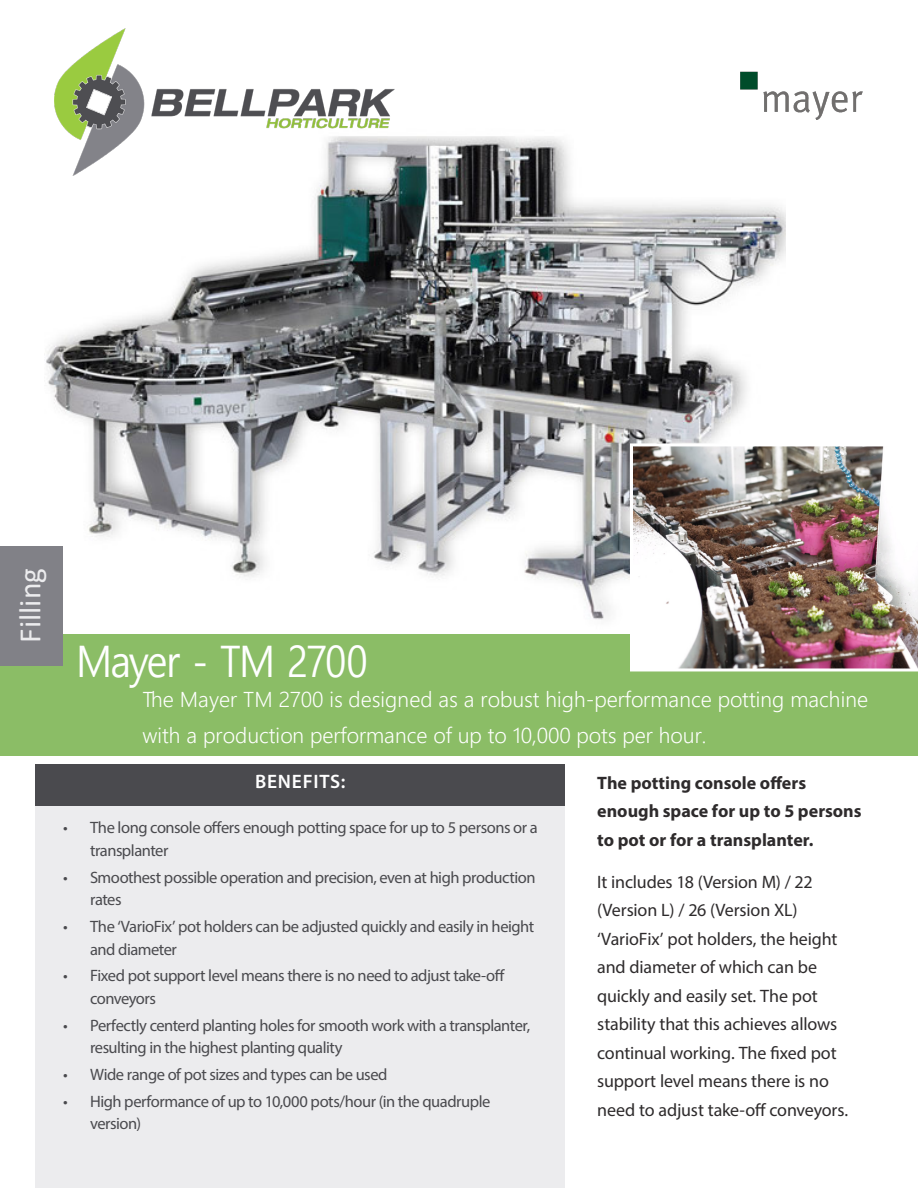
<style>
.page{position:relative;width:918px;height:1188px;background:#fff}
.page>*{position:absolute;margin:0;border:0;box-sizing:border-box;transform-origin:0 0}
.t1{font:43.5px "Malgun Gothic";letter-spacing:-.04em;color:#fff;scale:.9 1}
.Paragraph_Style_1{font:31.5px "Calibri";color:#ececee}
.t2{font:300 21px/36px "Malgun Gothic";color:#fff}
.t3{font:600 19.5px "Myriad Pro";letter-spacing:.04em;color:#fff}
.t4{font:18px/28.5px "Myriad Pro";letter-spacing:-.01em;color:#2e2b2c}
.t5{font:700 18px/28.5px "Myriad Pro";color:#2e2b2c}
.t6{font:16.5px/22.5px "Myriad Pro";letter-spacing:-.03em;color:#4a4a4e}
</style>
<div class="page">
<img style="left:46px;top:136px;width:739px;height:484px">
<div style="left:0;top:634px;width:918px;height:122px;background:#8bbd66"></div>
<div style="left:0;top:546px;width:63px;height:120px;background:#818187"></div>
<div style="left:36px;top:792px;width:529px;height:396px;background:#ececee"></div>
<div style="left:36px;top:765px;width:529px;height:41px;background:#4a4a4e"></div>
<img style="left:54px;top:28px;width:341px;height:147px">
<img style="left:738px;top:71px;width:125px;height:73px">
<img style="left:630px;top:443px;width:288px;height:228px">
<p class="Paragraph_Style_1" style="left:8px;top:643px;width:76px;rotate:-90deg">Filling</p>
<p class="t1" style="left:76px;top:636px;width:326px">Mayer - TM 2700</p>
<p class="t2" style="left:143px;top:682px;width:727px">The Mayer TM 2700 is designed as a robust high-performance potting machine with a production performance of up to 10,000 pots per hour.</p>
<p class="t3" style="left:255px;top:769px;width:92px">BENEFITS:</p>
<p class="t6" style="left:90px;top:816px;width:449px;text-indent:-27px">• The long console offers enough potting space for up to 5 persons or a transplanter</p>
<p class="t6" style="left:90px;top:866px;width:447px;text-indent:-27px">• Smoothest possible operation and precision, even at high production rates</p>
<p class="t6" style="left:90px;top:915px;width:446px;text-indent:-27px">• The ‘VarioFix’ pot holders can be adjusted quickly and easily in height and diameter</p>
<p class="t6" style="left:90px;top:964px;width:416px;text-indent:-27px">• Fixed pot support level means there is no need to adjust take-off conveyors</p>
<p class="t6" style="left:90px;top:1014px;width:442px;text-indent:-27px">• Perfectly centerd planting holes for smooth work with a transplanter, resulting in the highest planting quality</p>
<p class="t6" style="left:63px;top:1063px;width:326px">• Wide range of pot sizes and types can be used</p>
<p class="t6" style="left:90px;top:1090px;width:402px;text-indent:-27px">• High performance of up to 10,000 pots/hour (in the quadruple version)</p>
<p class="t5" style="left:597px;top:768px;width:266px">The potting console offers enough space for up to 5 persons to pot or for a transplanter.</p>
<p class="t4" style="left:597px;top:867px;width:253px">It includes 18 (Version M) / 22 (Version L) / 26 (Version XL) ‘VarioFix’ pot holders, the height and diameter of which can be quickly and easily set. The pot stability that this achieves allows continual working. The fixed pot support level means there is no need to adjust take-off conveyors.</p>
</div>
